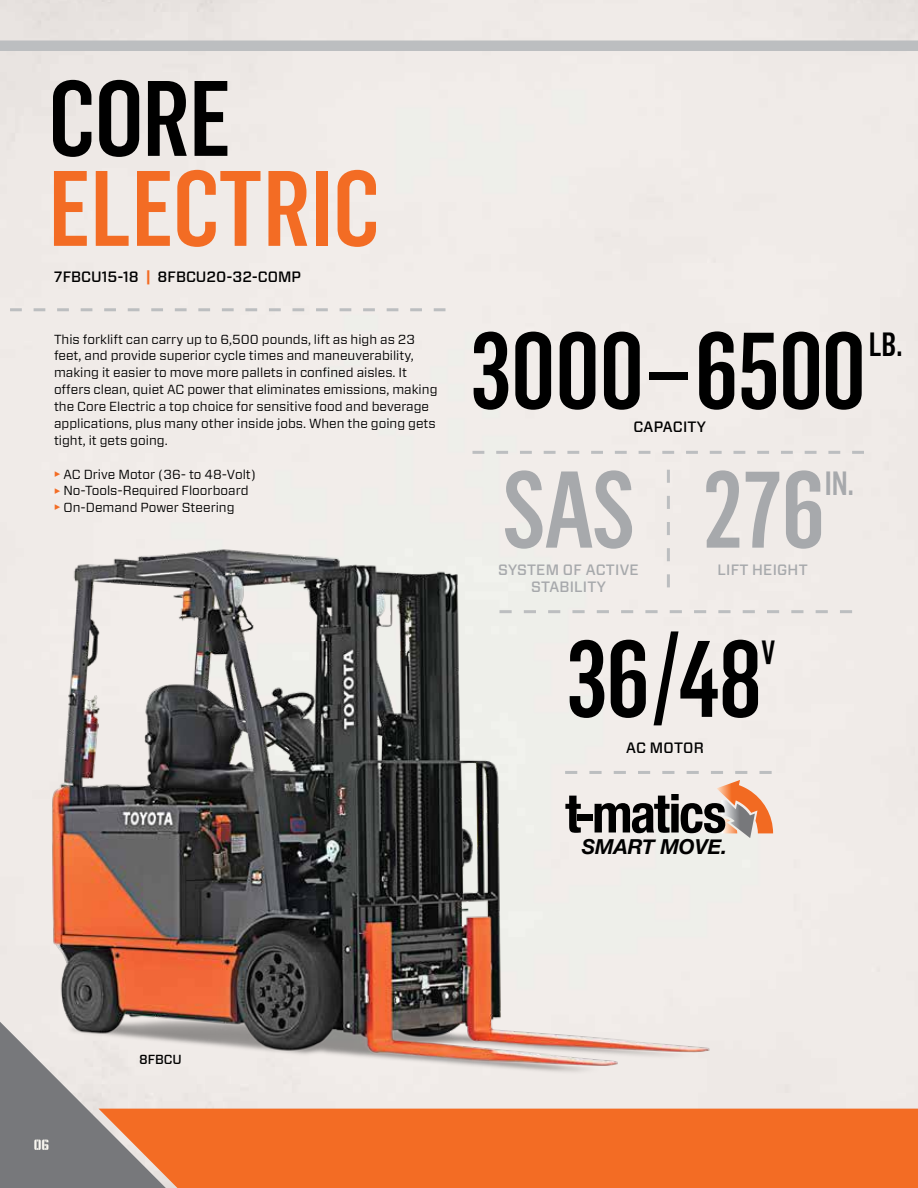
<style>
.page{position:relative;width:918px;height:1188px;background:#fff}
.page>*{position:absolute;margin:0;border:0;box-sizing:border-box;transform-origin:0 0}
.t1{font:500 106.5px "Flama Condensed";letter-spacing:-.01em;color:#000}
.t2{font:500 106.5px "Flama Condensed";letter-spacing:-.015em;color:#a7a9ac}
.t3{font:500 105px "Flama Condensed";color:#f36c24}
.t4{font:500 105px "Flama Condensed";color:#000}
.t5{font:500 33px "Flama Condensed";color:#000}
.t6{font:500 33px "Flama Condensed";color:#a7a9ac}
.t7{font:italic 700 20.55px "Helvetica Neue";letter-spacing:-.005em;color:#000}
.t8{font:500 15px "Forza";color:#000}
.t9{font:500 15px "Forza";letter-spacing:.015em;color:#a7a9ac}
.t10{font:15px "Numbers Prospekt";color:#fbf9f2}
.t11{font:13.2px/17px "Forza";color:#000}
.t12{font:500 13.2px "Forza";color:#000}
.s1{font-weight:700;color:#f36c24}
.s2{font-family:"Flama Condensed";font-weight:500;font-size:16.5px;color:#f36c24}
</style>
<div class="page">
<div style="left:179px;top:1109px;width:739px;height:79px;background:#f36c24"></div>
<svg style="left:0;top:1008px;width:179px;height:180px;background:#9f877c"></svg>
<div style="left:0;top:35px;width:918px;height:201px;background:#f0ebe8"></div>
<svg style="left:0;top:308px;width:446px;height:3px"></svg>
<img style="left:24px;top:523px;width:717px;height:570px">
<svg style="left:472px;top:451px;width:392px;height:3px"></svg>
<svg style="left:500px;top:610px;width:352px;height:3px"></svg>
<svg style="left:565px;top:771px;width:207px;height:3px"></svg>
<svg style="left:667px;top:470px;width:3px;height:117px"></svg>
<svg style="left:565px;top:796px;width:16px;height:37px"></svg>
<div style="left:578px;top:814px;width:15px;height:6px;background:#000"></div>
<svg style="left:595px;top:780px;width:178px;height:58px;background:#b0a097"></svg>
<h2 class="t4" style="left:49px;top:52px;width:184px">CORE</h2>
<h2 class="t3" style="left:49px;top:142px;width:333px">ELECTRIC</h2>
<p class="t8" style="left:54px;top:267px;width:249px">7FBCU15-18 <span class="s1">|</span> 8FBCU20-32-COMP</p>
<p class="t11" style="left:54px;top:330px;width:385px">This forklift can carry up to 6,500 pounds, lift as high as 23 feet, and provide superior cycle times and maneuverability, making it easier to move more pallets in confined aisles. It offers clean, quiet AC power that eliminates emissions, making the Core Electric a top choice for sensitive food and beverage applications, plus many other inside jobs. When the going gets tight, it gets going.</p>
<p class="t11" style="left:54px;top:465px;width:204px"><span class="s2">►</span> AC Drive Motor (36- to 48-Volt) <span class="s2">►</span> No-Tools-Required Floorboard <span class="s2">►</span> On-Demand Power Steering</p>
<h1 class="t1" style="left:470px;top:304px;width:397px">3000–6500</h1>
<h3 class="t5" style="left:869px;top:324px;width:35px">LB.</h3>
<p class="t8" style="left:633px;top:417px;width:74px">CAPACITY</p>
<h1 class="t2" style="left:703px;top:443px;width:124px">276</h1>
<h3 class="t6" style="left:825px;top:463px;width:31px">IN.</h3>
<p class="t9" style="left:498px;top:560px;width:142px">SYSTEM OF ACTIVE</p>
<p class="t9" style="left:718px;top:560px;width:92px">LIFT HEIGHT</p>
<p class="t9" style="left:531px;top:577px;width:76px">STABILITY</p>
<h1 class="t2" style="left:502px;top:443px;width:135px">SAS</h1>
<h1 class="t1" style="left:566px;top:612px;width:197px">36/48</h1>
<h3 class="t5" style="left:761px;top:632px;width:15px">V</h3>
<p class="t8" style="left:626px;top:737px;width:79px">AC MOTOR</p>
<h3 class="t7" style="left:582px;top:830px;width:147px">SMART MOVE.</h3>
<p class="t10" style="left:34px;top:1138px;width:17px">06</p>
<p class="t12" style="left:139px;top:1050px;width:44px">8FBCU</p>
</div>
